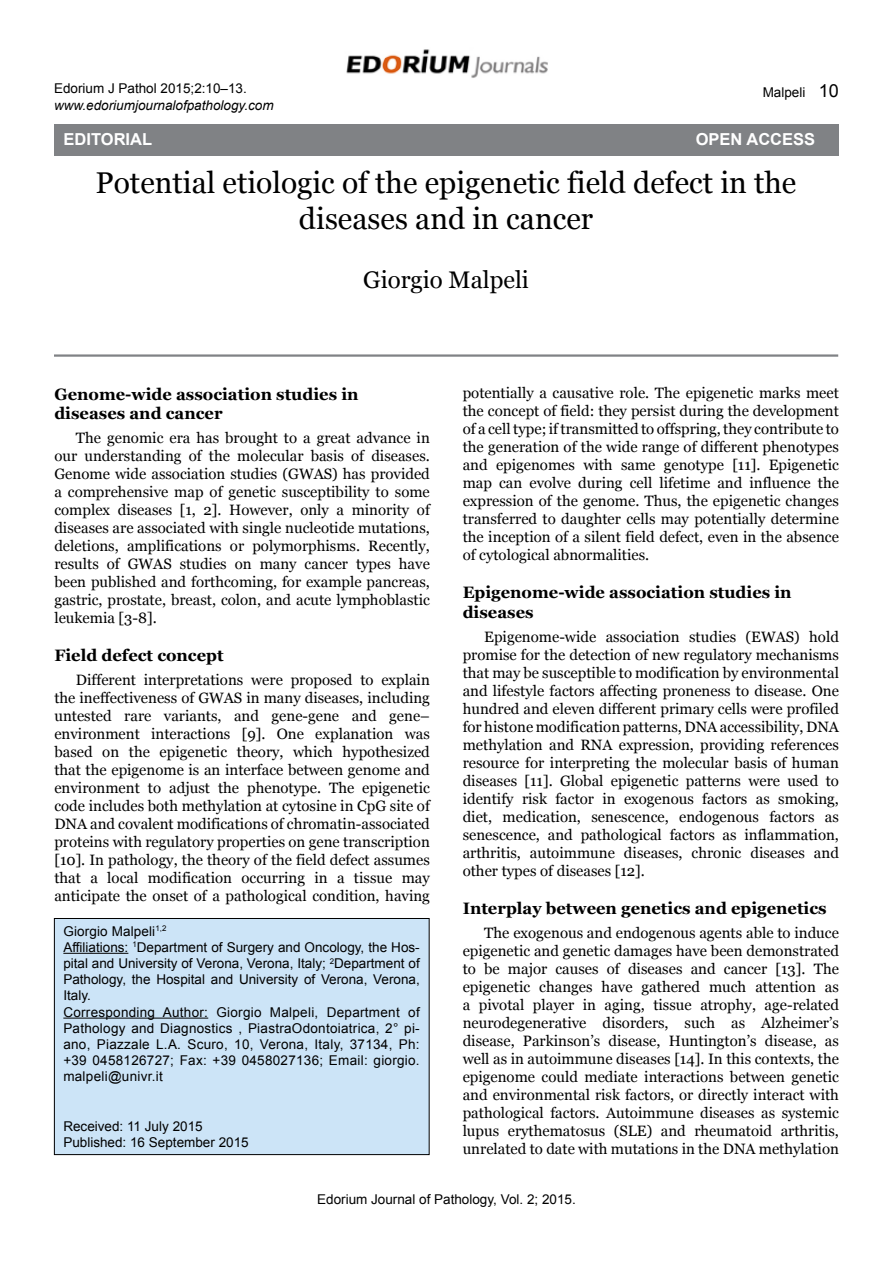
<style>
.page{position:relative;width:893px;height:1263px;background:#fff}
.page>*{position:absolute;margin:0;border:0;box-sizing:border-box;transform-origin:0 0}
.t1{font:30px/36px "Georgia";color:#000;text-align:center}
.t2{font:24px "Georgia";color:#000}
.t3{font:700 16.5px/19.8px "Georgia";color:#000}
.t4{font:700 16.5px "Arial";color:#fff}
.t5{font:15px/18px "Georgia";color:#000;text-align:justify}
.t6{font:13.5px/16.2px "Arial";letter-spacing:.02em;color:#000}
.t7{font:13.5px/16.2px "Arial";color:#000}
.t8{font:italic 13.5px "Arial";color:#000}
.s1{font-size:18px}
</style>
<div class="page">
<div style="left:54px;top:124px;width:784px;height:32px;background:#808285"></div>
<img style="left:346px;top:49px;width:202px;height:29px">
<hr style="left:54px;top:354px;width:784px;height:3px;background:#808285">
<div style="left:54px;top:918px;width:375px;height:236px;background:#cce4f7"></div>
<div style="left:54px;top:918px;width:376px;height:237px;border:1px solid #000"></div>
<hr style="left:63px;top:953px;width:65px;height:1px;background:#000">
<hr style="left:63px;top:1017px;width:145px;height:1px;background:#000">
<p class="t7" style="left:54px;top:81px;width:194px">Edorium J Pathol 2015;2:10–13.</p>
<p class="t8" style="left:54px;top:96px;width:221px">www.edoriumjournalofpathology.com</p>
<p class="t7" style="left:763px;top:84px;width:78px">Malpeli <span class="s1">10</span></p>
<p class="t4" style="left:64px;top:128px;width:90px">EDITORIAL</p>
<p class="t4" style="left:696px;top:128px;width:121px">OPEN ACCESS</p>
<h1 class="t1" style="left:96px;top:166px;width:702px">Potential etiologic of the epigenetic field defect in the diseases and in cancer</h1>
<h2 class="t2" style="left:363px;top:265px;width:167px">Giorgio Malpeli</h2>
<p class="t3" style="left:54px;top:384px;width:306px">Genome-wide association studies in diseases and cancer</p>
<p class="t5" style="left:54px;top:429px;width:377px;text-indent:22px">The genomic era has brought to a great advance in our understanding of the molecular basis of diseases.<br>Genome wide association studies (GWAS) has provided a comprehensive map of genetic susceptibility to some complex diseases [1, 2]. However, only a minority of diseases are associated with single nucleotide mutations, deletions, amplifications or polymorphisms. Recently, results of GWAS studies on many cancer types have been published and forthcoming, for example pancreas, gastric, prostate, breast, colon, and acute lymphoblastic leukemia [3-8].</p>
<p class="t3" style="left:54px;top:646px;width:171px">Field defect concept</p>
<p class="t5" style="left:54px;top:671px;width:377px;text-indent:22px">Different interpretations were proposed to explain the ineffectiveness of GWAS in many diseases, including untested rare variants, and gene-gene and gene– environment interactions [9]. One explanation was based on the epigenetic theory, which hypothesized that the epigenome is an interface between genome and environment to adjust the phenotype. The epigenetic code includes both methylation at cytosine in CpG site of DNA and covalent modifications of chromatin-associated proteins with regulatory properties on gene transcription [10]. In pathology, the theory of the field defect assumes that a local modification occurring in a tissue may anticipate the onset of a pathological condition, having</p>
<p class="t6" style="left:63px;top:923px;width:358px">Giorgio Malpeli<sup>1,2<br></sup>Affiliations: <sup>1</sup>Department of Surgery and Oncology, the Hos&shy;pital and University of Verona, Verona, Italy; <sup>2</sup>Department of Pathology, the Hospital and University of Verona, Verona, Italy.<br>Corresponding Author: Giorgio Malpeli, Department of Pathology and Diagnostics , PiastraOdontoiatrica, 2° pi&shy;ano, Piazzale L.A. Scuro, 10, Verona, Italy, 37134, Ph: +39 0458126727; Fax: +39 0458027136; Email: giorgio. malpeli@univr.it</p>
<p class="t7" style="left:63px;top:1118px;width:187px">Received: 11 July 2015<br>Published: 16 September 2015</p>
<p class="t5" style="left:463px;top:384px;width:378px">potentially a causative role. The epigenetic marks meet the concept of field: they persist during the development of a cell type; if transmitted to offspring, they contribute to the generation of the wide range of different phenotypes and epigenomes with same genotype [11]. Epigenetic map can evolve during cell lifetime and influence the expression of the genome. Thus, the epigenetic changes transferred to daughter cells may potentially determine the inception of a silent field defect, even in the absence of cytological abnormalities.</p>
<p class="t3" style="left:463px;top:583px;width:330px">Epigenome-wide association studies in diseases</p>
<p class="t5" style="left:463px;top:628px;width:378px;text-indent:22px">Epigenome-wide association studies (EWAS) hold promise for the detection of new regulatory mechanisms that may be susceptible to modification by environmental and lifestyle factors affecting proneness to disease. One hundred and eleven different primary cells were profiled for histone modification patterns, DNA accessibility, DNA methylation and RNA expression, providing references resource for interpreting the molecular basis of human diseases [11]. Global epigenetic patterns were used to identify risk factor in exogenous factors as smoking, diet, medication, senescence, endogenous factors as senescence, and pathological factors as inflammation, arthritis, autoimmune diseases, chronic diseases and other types of diseases [12].</p>
<p class="t3" style="left:463px;top:898px;width:365px">Interplay between genetics and epigenetics</p>
<p class="t5" style="left:463px;top:924px;width:378px;text-indent:22px">The exogenous and endogenous agents able to induce epigenetic and genetic damages have been demonstrated to be major causes of diseases and cancer [13]. The epigenetic changes have gathered much attention as a pivotal player in aging, tissue atrophy, age-related neurodegenerative disorders, such as Alzheimer’s disease, Parkinson’s disease, Huntington’s disease, as well as in autoimmune diseases [14]. In this contexts, the epigenome could mediate interactions between genetic and environmental risk factors, or directly interact with pathological factors. Autoimmune diseases as systemic lupus erythematosus (SLE) and rheumatoid arthritis, unrelated to date with mutations in the DNA methylation</p>
<p class="t7" style="left:317px;top:1191px;width:260px">Edorium Journal of Pathology, Vol. 2; 2015.</p>
</div>
